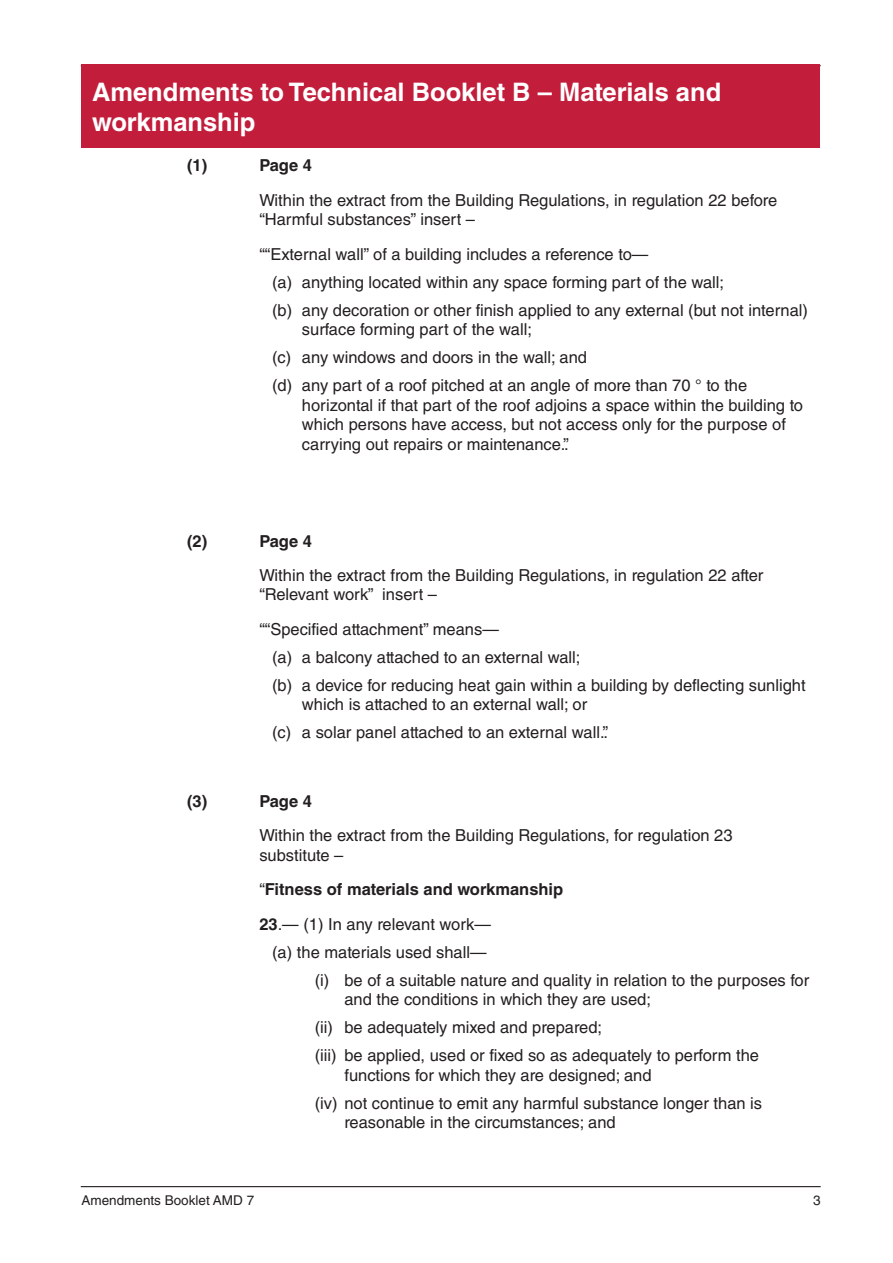
<style>
.page{position:relative;width:893px;height:1263px;background:#fff}
.page>*{position:absolute;margin:0;border:0;box-sizing:border-box;transform-origin:0 0}
._0_Section_Heading{font:700 25.5px/30px "Helvetica LT Std";color:#fff}
._2b_Sub-Paragraph{font:16.5px/19.5px "Helvetica LT Std";color:#231f20}
._2a_Body_Text{font:16.5px/19.5px "Helvetica LT Std";color:#231f20}
._2c_Sub-sub-paragrap{font:16.5px/19.5px "Helvetica LT Std";color:#231f20}
._2a_Body_Text-2{font:700 16.5px "Helvetica LT Std";color:#231f20}
.t1{font:13.5px "Helvetica LT Std";color:#231f20}
.s1{font-weight:400}
.s2{font-weight:700}
</style>
<div class="page">
<hr style="left:81px;top:65px;width:740px;height:1px;background:#231f20">
<hr style="left:81px;top:1186px;width:740px;height:1px;background:#231f20">
<div style="left:82px;top:65px;width:738px;height:83px;background:#c21e3c"></div>
<p class="_0_Section_Heading" style="left:92px;top:76px;width:631px">Amendments to Technical Booklet B – Materials and workmanship</p>
<p class="_2a_Body_Text-2" style="left:187px;top:156px;width:22px">(1)</p>
<p class="_2a_Body_Text-2" style="left:259px;top:156px;width:54px">Page 4</p>
<p class="_2a_Body_Text" style="left:259px;top:190px;width:519px">Within the extract from the Building Regulations, in regulation 22 before “Harmful substances” insert –</p>
<p class="_2a_Body_Text" style="left:259px;top:244px;width:390px">““External wall” of a building includes a reference to—</p>
<p class="_2b_Sub-Paragraph" style="left:272px;top:272px;width:454px">(a) anything located within any space forming part of the wall;</p>
<p class="_2b_Sub-Paragraph" style="left:302px;top:300px;width:508px;text-indent:-30px">(b) any decoration or other finish applied to any external (but not internal) surface forming part of the wall;</p>
<p class="_2b_Sub-Paragraph" style="left:272px;top:348px;width:316px">(c) any windows and doors in the wall; and</p>
<p class="_2b_Sub-Paragraph" style="left:302px;top:376px;width:503px;text-indent:-30px">(d) any part of a roof pitched at an angle of more than 70 ° to the horizontal if that part of the roof adjoins a space within the building to which persons have access, but not access only for the purpose of carrying out repairs or maintenance.”.</p>
<p class="_2a_Body_Text-2" style="left:187px;top:531px;width:22px">(2)</p>
<p class="_2a_Body_Text-2" style="left:259px;top:531px;width:54px">Page 4</p>
<p class="_2a_Body_Text" style="left:259px;top:565px;width:505px">Within the extract from the Building Regulations, in regulation 22 after “Relevant work” insert –</p>
<p class="_2a_Body_Text" style="left:259px;top:619px;width:241px">““Specified attachment” means—</p>
<p class="_2b_Sub-Paragraph" style="left:272px;top:647px;width:310px">(a) a balcony attached to an external wall;</p>
<p class="_2b_Sub-Paragraph" style="left:302px;top:675px;width:505px;text-indent:-30px">(b) a device for reducing heat gain within a building by deflecting sunlight which is attached to an external wall; or</p>
<p class="_2b_Sub-Paragraph" style="left:272px;top:723px;width:338px">(c) a solar panel attached to an external wall.”.</p>
<p class="_2a_Body_Text-2" style="left:187px;top:791px;width:22px">(3)</p>
<p class="_2a_Body_Text-2" style="left:259px;top:791px;width:54px">Page 4</p>
<p class="_2a_Body_Text" style="left:259px;top:826px;width:475px">Within the extract from the Building Regulations, for regulation 23 substitute –</p>
<p class="_2a_Body_Text-2" style="left:259px;top:879px;width:305px"><span class="s1">“</span>Fitness of materials and workmanship</p>
<p class="_2a_Body_Text" style="left:259px;top:914px;width:233px"><span class="s2">23</span>.— (1) In any relevant work—</p>
<p class="_2b_Sub-Paragraph" style="left:272px;top:942px;width:216px">(a) the materials used shall—</p>
<p class="_2c_Sub-sub-paragrap" style="left:344px;top:970px;width:466px;text-indent:-30px">(i) be of a suitable nature and quality in relation to the purposes for and the conditions in which they are used;</p>
<p class="_2c_Sub-sub-paragrap" style="left:315px;top:1018px;width:289px">(ii) be adequately mixed and prepared;</p>
<p class="_2c_Sub-sub-paragrap" style="left:344px;top:1046px;width:416px;text-indent:-30px">(iii) be applied, used or fixed so as adequately to perform the functions for which they are designed; and</p>
<p class="_2c_Sub-sub-paragrap" style="left:344px;top:1093px;width:419px;text-indent:-30px">(iv) not continue to emit any harmful substance longer than is reasonable in the circumstances; and</p>
<p class="t1" style="left:82px;top:1192px;width:174px">Amendments Booklet AMD 7</p>
<p class="t1" style="left:813px;top:1192px;width:9px">3</p>
</div>
